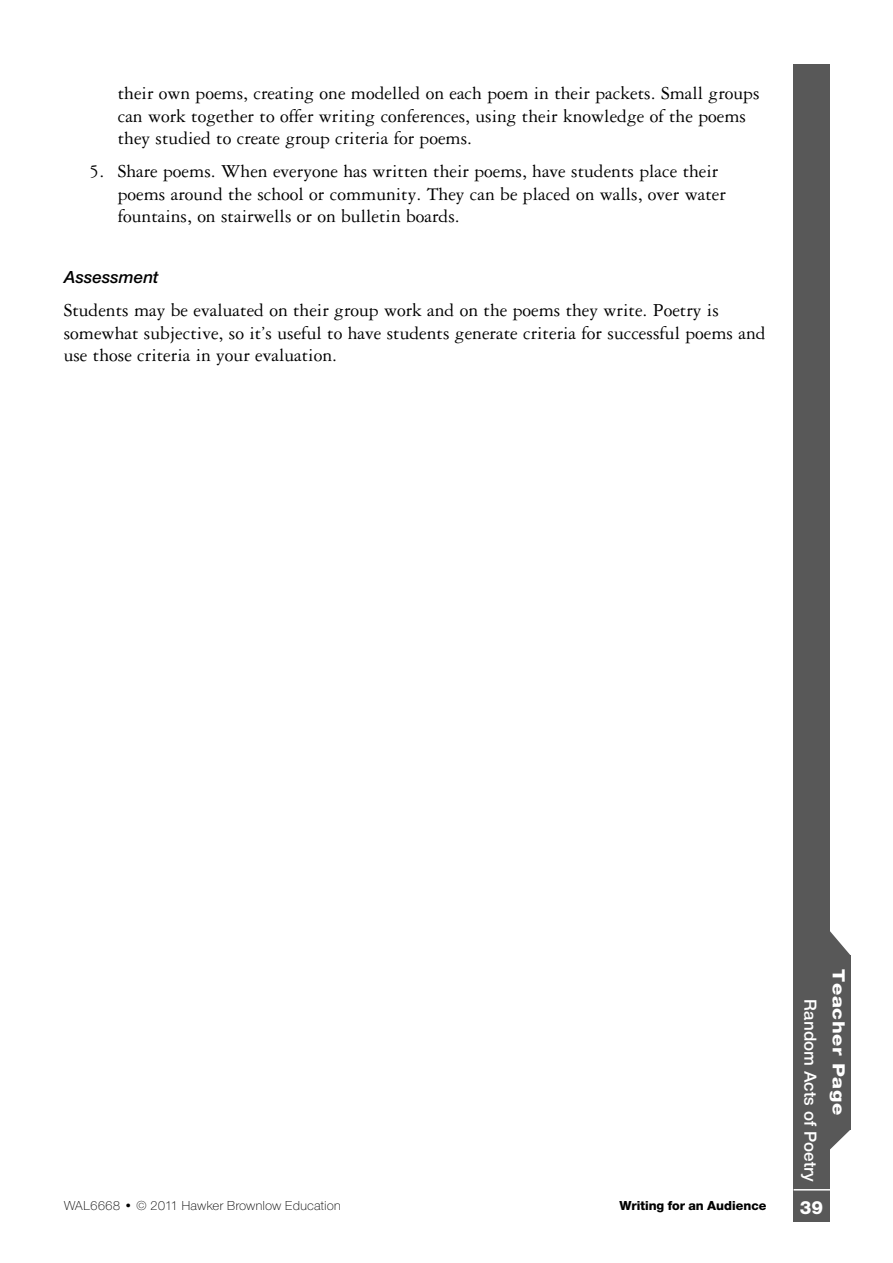
<style>
.page{position:relative;width:893px;height:1263px;background:#fff}
.page>*{position:absolute;margin:0;border:0;box-sizing:border-box;transform-origin:0 0}
.t1{font:19.5px/22.5px "Garamond Three";color:#000}
.t2{font:800 19.5px "Nimbus Sans Novus T";color:#fff}
.t3{font:600 18px "Nimbus Sans Novus T";color:#fff}
.t4{font:800 18px "Nimbus Sans Novus T";letter-spacing:.03em;color:#fff;scale:1.2 1}
.t5{font:italic 600 18px "Nimbus Sans Novus T";color:#000}
.t6{font:300 13.5px "Nimbus Sans Novus T";color:#000}
.t7{font:800 13.5px "Nimbus Sans Novus T";color:#000}
</style>
<div class="page">
<div style="left:793px;top:64px;width:36px;height:1158px;background:#585858"></div>
<svg style="left:829px;top:923px;width:21px;height:239px"></svg>
<div style="left:829px;top:955px;width:21px;height:175px;background:#585858"></div>
<hr style="left:793px;top:1189px;width:38px;height:2px;background:#fff">
<p class="t1" style="left:118px;top:84px;width:643px">their own poems, creating one modelled on each poem in their packets. Small groups can work together to offer writing conferences, using their knowledge of the poems they studied to create group criteria for poems.</p>
<p class="t1" style="left:118px;top:162px;width:610px;text-indent:-28px">5. Share poems. When everyone has written their poems, have students place their poems around the school or community. They can be placed on walls, over water fountains, on stairwells or on bulletin boards.</p>
<p class="t5" style="left:64px;top:271px;width:96px">Assessment</p>
<p class="t1" style="left:64px;top:301px;width:703px">Students may be evaluated on their group work and on the poems they write. Poetry is somewhat subjective, so it’s useful to have students generate criteria for successful poems and use those criteria in your evaluation.</p>
<p class="t6" style="left:64px;top:1197px;width:279px">WAL6668 • © 2011 Hawker Brownlow Education</p>
<p class="t7" style="left:620px;top:1200px;width:148px">Writing for an Audience</p>
<p class="t3" style="left:817px;top:999px;width:185px;rotate:90deg">Random Acts of Poetry</p>
<p class="t4" style="left:845px;top:969px;width:123px;rotate:90deg">Teacher Page</p>
<p class="t2" style="left:800px;top:1201px;width:25px">39</p>
</div>
